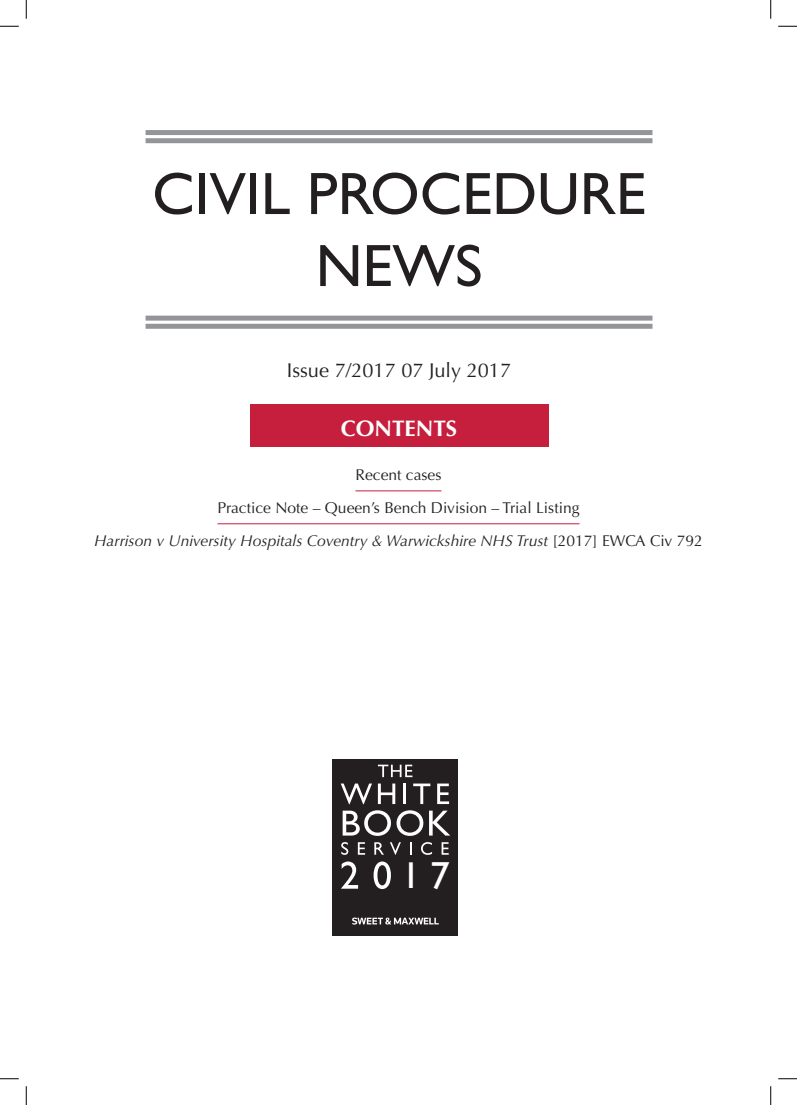
<style>
.page{position:relative;width:797px;height:1105px;background:#fff}
.page>*{position:absolute;margin:0;border:0;box-sizing:border-box;transform-origin:0 0}
.t1{font:60px/72px "Gill Sans";color:#231f20;text-align:center}
.t2{font:37.62px "Gill Sans";color:#fff;scale:1.11 1}
.t3{font:700 22.5px "Optima";color:#fff}
.t4{font:20px "Optima";color:#231f20}
.t5{font:15.62px/32.9px "Optima";color:#231f20;text-align:center}
.s1{font-style:italic}
.s2{font-size:39.38px}
</style>
<div class="page">
<div style="left:145px;top:316px;width:507px;height:5px;background:#939598"></div>
<div style="left:145px;top:324px;width:507px;height:5px;background:#939598"></div>
<div style="left:333px;top:759px;width:125px;height:177px;background:#231f20"></div>
<svg style="left:378px;top:765px;width:34px;height:12px"></svg>
<svg style="left:341px;top:783px;width:31px;height:21px"></svg>
<svg style="left:378px;top:783px;width:17px;height:21px"></svg>
<hr style="left:403px;top:783px;width:3px;height:21px;background:#fff">
<svg style="left:413px;top:783px;width:17px;height:21px"></svg>
<svg style="left:437px;top:783px;width:12px;height:21px"></svg>
<svg style="left:342px;top:810px;width:81px;height:26px"></svg>
<svg style="left:429px;top:811px;width:21px;height:24px"></svg>
<svg style="left:341px;top:842px;width:7px;height:13px"></svg>
<svg style="left:358px;top:842px;width:7px;height:13px"></svg>
<svg style="left:374px;top:842px;width:10px;height:13px"></svg>
<svg style="left:390px;top:842px;width:11px;height:13px"></svg>
<svg style="left:410px;top:842px;width:1px;height:13px"></svg>
<svg style="left:421px;top:842px;width:11px;height:13px"></svg>
<svg style="left:441px;top:842px;width:8px;height:13px"></svg>
<svg style="left:341px;top:861px;width:17px;height:28px"></svg>
<svg style="left:373px;top:861px;width:18px;height:28px"></svg>
<svg style="left:352px;top:917px;width:87px;height:7px"></svg>
<div style="left:145px;top:130px;width:507px;height:5px;background:#939598"></div>
<div style="left:145px;top:138px;width:507px;height:5px;background:#939598"></div>
<div style="left:249px;top:404px;width:299px;height:43px;background:#c61f3e"></div>
<hr style="left:355px;top:490px;width:86px;height:1px;background:#c61f3e">
<hr style="left:217px;top:523px;width:362px;height:1px;background:#c61f3e">
<svg style="left:0;top:25px;width:19px;height:2px"></svg>
<svg style="left:778px;top:25px;width:19px;height:2px"></svg>
<svg style="left:0;top:1078px;width:19px;height:1px"></svg>
<svg style="left:778px;top:1078px;width:19px;height:1px"></svg>
<svg style="left:25px;top:0;width:2px;height:19px"></svg>
<svg style="left:25px;top:1086px;width:2px;height:19px"></svg>
<svg style="left:770px;top:0;width:1px;height:19px"></svg>
<svg style="left:770px;top:1086px;width:1px;height:19px"></svg>
<h1 class="t1" style="left:152px;top:157px;width:495px">CIVIL PROCEDURE<br>NEWS</h1>
<p class="t4" style="left:287px;top:359px;width:226px">Issue 7/2017 07 July 2017</p>
<h3 class="t3" style="left:341px;top:415px;width:118px">CONTENTS</h3>
<p class="t5" style="left:94px;top:458px;width:610px">Recent cases<br>Practice Note – Queen’s Bench Division – Trial Listing<br><span class="s1">Harrison v University Hospitals Coventry &amp; Warwickshire NHS Trust</span> [2017] EWCA Civ 792</p>
<h2 class="t2" style="left:406px;top:853px;width:41px">l <span class="s2">7</span></h2>
</div>
